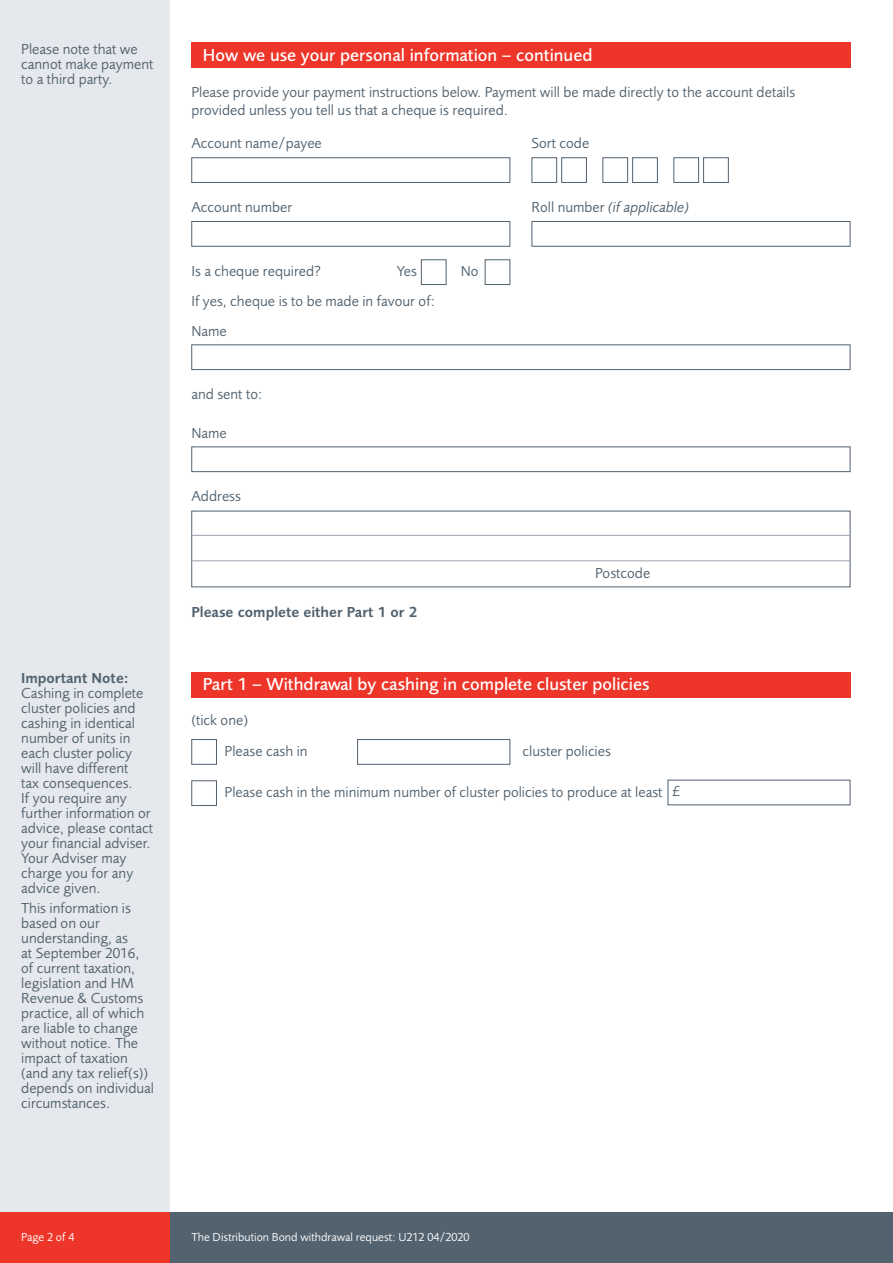
<style>
.page{position:relative;width:893px;height:1263px;background:#fff}
.page>*{position:absolute;margin:0;border:0;box-sizing:border-box;transform-origin:0 0}
.t1{font:500 18px "Pru Sans";color:#fff}
.t2{font:15px/15px "Pru Sans";color:#52626f}
.t3{font:600 15px "Pru Sans";color:#52626f}
.t4{font:italic 15px "Pru Sans";color:#52626f}
.t5{font:12px "Pru Sans";color:#fff}
.s1{font-style:normal}
</style>
<div class="page">
<div style="left:0;top:0;width:170px;height:1263px;background:#e5e8ec"></div>
<div style="left:0;top:1212px;width:893px;height:51px;background:#52626f"></div>
<div style="left:0;top:1212px;width:170px;height:51px;background:#ee3529"></div>
<div style="left:191px;top:739px;width:26px;height:26px;border:1px solid #52626f"></div>
<div style="left:357px;top:739px;width:153px;height:26px;border:1px solid #52626f"></div>
<div style="left:191px;top:780px;width:26px;height:26px;border:1px solid #52626f"></div>
<div style="left:191px;top:672px;width:659px;height:25px;background:#ee3529"></div>
<div style="left:191px;top:157px;width:319px;height:26px;border:1px solid #52626f"></div>
<div style="left:191px;top:344px;width:659px;height:26px;border:1px solid #52626f"></div>
<div style="left:531px;top:157px;width:26px;height:26px;border:1px solid #52626f"></div>
<div style="left:561px;top:157px;width:26px;height:26px;border:1px solid #52626f"></div>
<div style="left:602px;top:157px;width:26px;height:26px;border:1px solid #52626f"></div>
<div style="left:632px;top:157px;width:26px;height:26px;border:1px solid #52626f"></div>
<div style="left:673px;top:157px;width:26px;height:26px;border:1px solid #52626f"></div>
<div style="left:703px;top:157px;width:26px;height:26px;border:1px solid #52626f"></div>
<div style="left:191px;top:221px;width:319px;height:26px;border:1px solid #52626f"></div>
<div style="left:531px;top:221px;width:319px;height:26px;border:1px solid #52626f"></div>
<div style="left:191px;top:43px;width:659px;height:25px;background:#ee3529"></div>
<div style="left:421px;top:259px;width:25px;height:26px;border:1px solid #52626f"></div>
<div style="left:485px;top:259px;width:25px;height:26px;border:1px solid #52626f"></div>
<div style="left:191px;top:446px;width:659px;height:26px;border:1px solid #52626f"></div>
<hr style="left:191px;top:560px;width:659px;height:1px;background:#9aa2ad">
<hr style="left:191px;top:535px;width:659px;height:1px;background:#9aa2ad">
<p class="t2" style="left:21px;top:43px;width:134px">Please note that we cannot make payment to a third party.</p>
<p class="t3" style="left:21px;top:672px;width:109px">Important Note:</p>
<p class="t2" style="left:21px;top:687px;width:133px">Cashing in complete cluster policies and cashing in identical number of units in each cluster policy will have different<br>tax consequences.<br>If you require any further information or advice, please contact your financial adviser.<br>Your Adviser may charge you for any advice given.</p>
<p class="t2" style="left:21px;top:901px;width:134px">This information is based on our understanding, as<br>at September 2016, of current taxation, legislation and HM<br>Revenue &amp; Customs practice, all of which are liable to change without notice. The impact of taxation (and any tax relief(s)) depends on individual circumstances.</p>
<p class="t1" style="left:203px;top:48px;width:391px">How we use your personal information – continued</p>
<p class="t2" style="left:191px;top:84px;width:605px;line-height:18px">Please provide your payment instructions below. Payment will be made directly to the account details provided unless you tell us that a cheque is required.</p>
<p class="t2" style="left:191px;top:137px;width:132px">Account name/payee</p>
<p class="t2" style="left:191px;top:201px;width:102px">Account number</p>
<p class="t2" style="left:191px;top:265px;width:131px">Is a cheque required?</p>
<p class="t2" style="left:397px;top:265px;width:22px">Yes</p>
<p class="t2" style="left:191px;top:295px;width:245px">If yes, cheque is to be made in favour of:</p>
<p class="t2" style="left:191px;top:324px;width:37px">Name</p>
<p class="t2" style="left:191px;top:388px;width:72px">and sent to:</p>
<p class="t2" style="left:191px;top:426px;width:37px">Name</p>
<p class="t2" style="left:191px;top:490px;width:51px">Address</p>
<p class="t2" style="left:461px;top:265px;width:19px">No</p>
<p class="t3" style="left:191px;top:606px;width:228px">Please complete either Part 1 or 2</p>
<p class="t2" style="left:531px;top:137px;width:59px">Sort code</p>
<p class="t4" style="left:531px;top:202px;width:159px"><span class="s1">Roll number</span> (if applicable)</p>
<p class="t2" style="left:595px;top:567px;width:56px">Postcode</p>
<p class="t1" style="left:203px;top:677px;width:448px">Part 1 – Withdrawal by cashing in complete cluster policies</p>
<p class="t2" style="left:191px;top:714px;width:58px">(tick one)</p>
<p class="t2" style="left:522px;top:745px;width:90px">cluster policies</p>
<p class="t2" style="left:225px;top:786px;width:439px">Please cash in the minimum number of cluster policies to produce at least</p>
<p class="t2" style="left:225px;top:745px;width:84px">Please cash in</p>
<p class="t2" style="left:673px;top:785px;width:9px">£</p>
<p class="t5" style="left:21px;top:1232px;width:55px">Page 2 of 4</p>
<p class="t5" style="left:191px;top:1232px;width:280px">The Distribution Bond withdrawal request: U212 04/2020</p>
</div>
